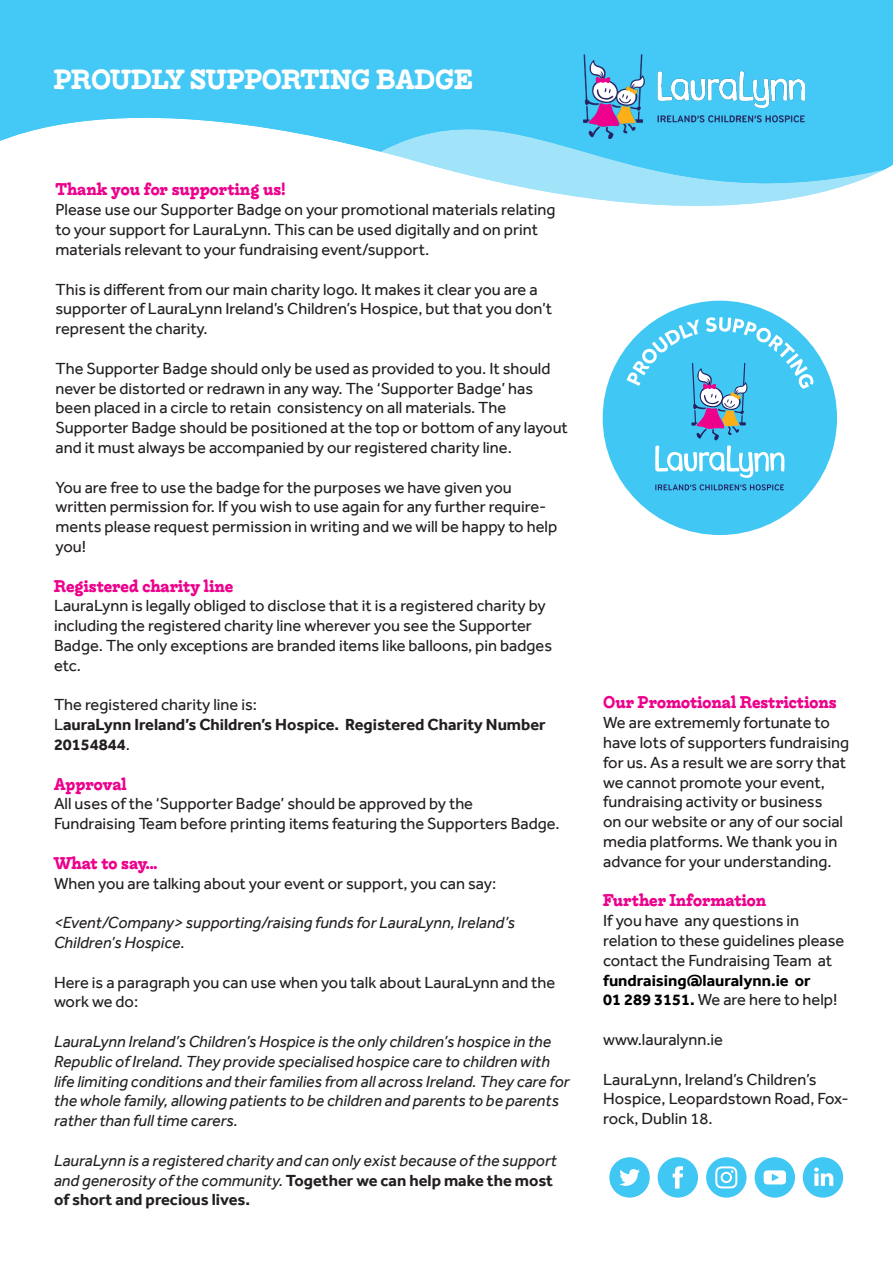
<style>
.page{position:relative;width:893px;height:1263px;background:#44c8f5}
.page>*{position:absolute;margin:0;border:0;box-sizing:border-box;transform-origin:0 0}
.t1{font:700 27px "Liebe Ruth";color:#fff}
.t2{font:16.5px/19.8px "Effra";color:#231f20}
.t3{font:italic 16.5px/19.8px "Effra";color:#231f20}
.t4{font:700 16.5px "Liebe Ruth";color:#ec008c}
.t5{font:700 16.5px/19.8px "Effra";color:#231f20}
.t6{font:700 16.5px "Effra";color:#000}
.s1{font-weight:400}
.s2{font-weight:700;font-style:normal}
.s3{font-weight:700;color:#000}
</style>
<div class="page">
<img style="left:583px;top:54px;width:221px;height:64px">
<div style="left:0;top:118px;width:893px;height:1145px;background:#fff"></div>
<div style="left:592px;top:290px;width:256px;height:256px;background:#fff;border-radius:50%"></div>
<div style="left:603px;top:301px;width:234px;height:234px;background:#40c7f4;border-radius:50%"></div>
<svg style="left:655px;top:484px;width:129px;height:6px"></svg>
<svg style="left:627px;top:317px;width:186px;height:161px"></svg>
<svg style="left:658px;top:1157px;width:40px;height:40px"></svg>
<svg style="left:803px;top:1157px;width:40px;height:40px"></svg>
<svg style="left:609px;top:1157px;width:41px;height:40px"></svg>
<svg style="left:706px;top:1157px;width:40px;height:40px"></svg>
<div style="left:723px;top:1174px;width:7px;height:7px;background:#40c7f4;border-radius:50%"></div>
<svg style="left:755px;top:1157px;width:40px;height:40px"></svg>
<p class="t1" style="left:54px;top:64px;width:421px">PROUDLY SUPPORTING BADGE</p>
<p class="t4" style="left:56px;top:180px;width:232px">Thank you for supporting us!</p>
<p class="t2" style="left:56px;top:200px;width:501px">Please use our Supporter Badge on your promotional materials relating to your support for LauraLynn. This can be used digitally and on print materials relevant to your fundraising event/support.</p>
<p class="t2" style="left:56px;top:279px;width:498px">This is different from our main charity logo. It makes it clear you are a supporter of LauraLynn Ireland’s Children’s Hospice, but that you don’t represent the charity.</p>
<p class="t2" style="left:56px;top:358px;width:496px">The Supporter Badge should only be used as provided to you. It should never be distorted or redrawn in any way. The ‘Supporter Badge’ has been placed in a circle to retain consistency on all materials. The</p>
<p class="t2" style="left:56px;top:417px;width:514px">Supporter Badge should be positioned at the top or bottom of any layout and it must always be accompanied by our registered charity line.</p>
<p class="t2" style="left:56px;top:477px;width:458px">You are free to use the badge for the purposes we have given you</p>
<p class="t2" style="left:56px;top:497px;width:503px">written permission for. If you wish to use again for any further require&shy;ments please request permission in writing and we will be happy to help you!</p>
<p class="t4" style="left:54px;top:576px;width:181px">Registered charity line</p>
<p class="t2" style="left:54px;top:596px;width:500px">LauraLynn is legally obliged to disclose that it is a registered charity by including the registered charity line wherever you see the Supporter Badge. The only exceptions are branded items like balloons, pin badges etc.</p>
<p class="t2" style="left:54px;top:695px;width:205px">The registered charity line is:</p>
<p class="t5" style="left:54px;top:714px;width:493px"><span class="s1">L</span>auraLynn Ireland’s Children’s Hospice. Registered Charity Number<br>20154844<span class="s1">.</span></p>
<p class="t4" style="left:54px;top:774px;width:74px">Approval</p>
<p class="t2" style="left:54px;top:794px;width:421px">All uses of the ‘Supporter Badge’ should be approved by the</p>
<p class="t2" style="left:54px;top:813px;width:507px">Fundraising Team before printing items featuring the Supporters Badge.</p>
<p class="t4" style="left:54px;top:853px;width:105px">What to say...</p>
<p class="t2" style="left:54px;top:873px;width:444px">When you are talking about your event or support, you can say:</p>
<p class="t3" style="left:54px;top:913px;width:463px">&lt;Event/Company&gt; supporting/raising funds for LauraLynn, Ireland’s</p>
<p class="t3" style="left:54px;top:932px;width:132px">Children’s Hospice.</p>
<p class="t2" style="left:54px;top:972px;width:503px">Here is a paragraph you can use when you talk about LauraLynn and the work we do:</p>
<p class="t3" style="left:54px;top:1031px;width:517px">LauraLynn Ireland’s Children’s Hospice is the only children’s hospice in the Republic of Ireland. They provide specialised hospice care to children with life limiting conditions and their families from all across Ireland. They care for the whole family, allowing patients to be children and parents to be parents rather than full time carers.</p>
<p class="t3" style="left:54px;top:1150px;width:504px">LauraLynn is a registered charity and can only exist because of the support and generosity of the community. <span class="s2">Together we can help make the most of short and precious lives.</span></p>
<p class="t4" style="left:603px;top:693px;width:235px">Our Promotional Restrictions</p>
<p class="t2" style="left:603px;top:712px;width:247px">We are extrememly fortunate to have lots of supporters fundraising for us. As a result we are sorry that we cannot promote your event, fundraising activity or business<br>on our website or any of our social media platforms. We thank you in advance for your understanding.</p>
<p class="t4" style="left:603px;top:891px;width:165px">Further Information</p>
<p class="t2" style="left:603px;top:910px;width:197px">If you have any questions in</p>
<p class="t2" style="left:603px;top:930px;width:243px">relation to these guidelines please contact the Fundraising Team at</p>
<p class="t6" style="left:603px;top:970px;width:209px">fundraising@lauralynn.ie or</p>
<p class="t2" style="left:603px;top:990px;width:236px"><span class="s3">01 289 3151.</span> We are here to help!</p>
<p class="t2" style="left:603px;top:1029px;width:121px">www.lauralynn.ie</p>
<p class="t2" style="left:603px;top:1069px;width:247px">LauraLynn, Ireland’s Children’s<br>Hospice, Leopardstown Road, Fox&shy;rock, Dublin 18.</p>
</div>
